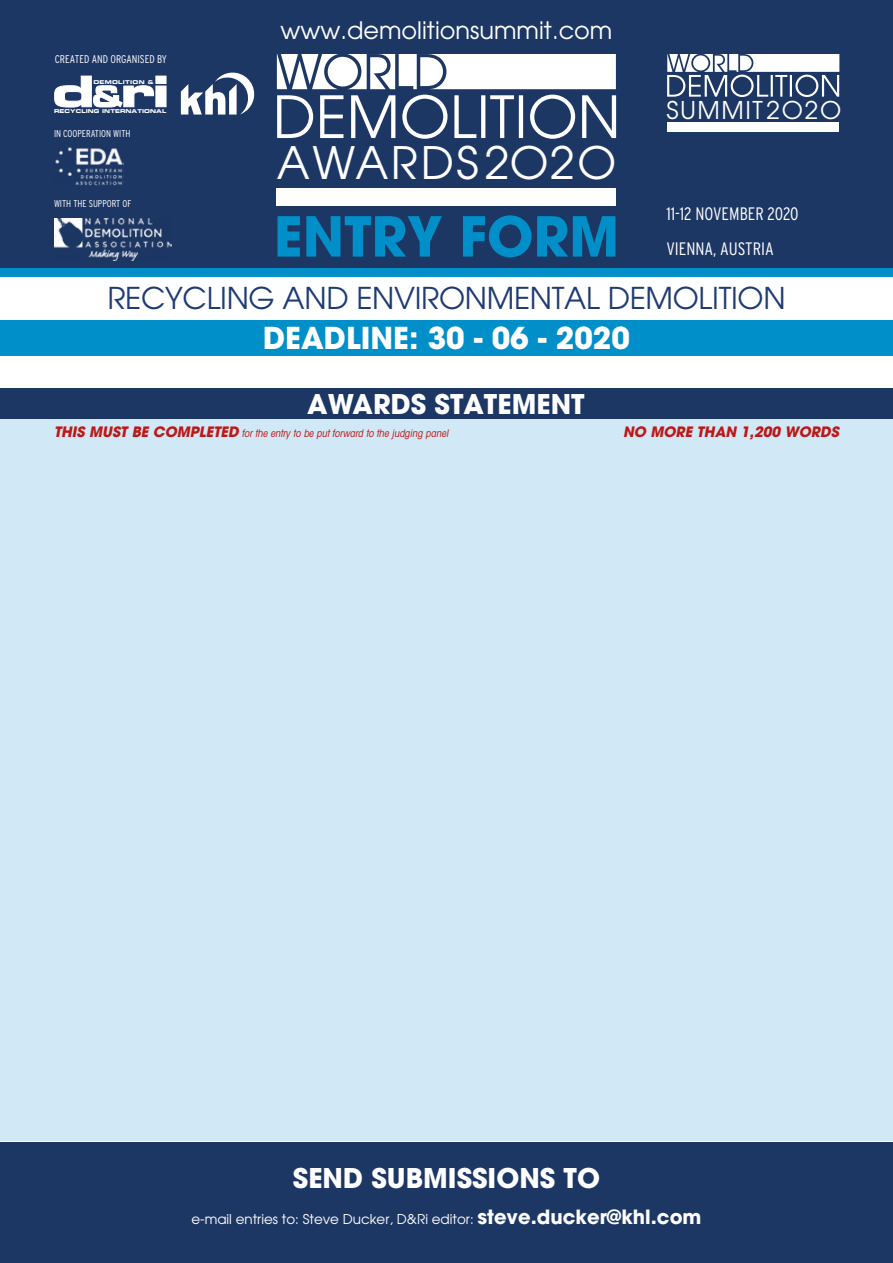
<style>
.page{position:relative;width:893px;height:1263px;background:#fff}
.page>*{position:absolute;margin:0;border:0;box-sizing:border-box;transform-origin:0 0}
.t1{font:700 54.6px "Avant Garde";color:#008fc8}
.t2{font:44.55px "Avant Garde";letter-spacing:.06em;color:#fff}
.t3{font:30px "Avant Garde";letter-spacing:-.01em;color:#1e3b75}
.t4{font:700 30px "Avant Garde";color:#fff}
.t5{font:700 27px "Avant Garde";color:#fff}
.t6{font:24.45px "Avant Garde";letter-spacing:.065em;color:#fff}
.t7{font:24px "Avant Garde";color:#fff}
.t8{font:300 condensed 18px "Interstate";color:#fff}
.t9{font:italic 700 14.25px "Avant Garde";color:#be1716}
.t10{font:13.5px "Avant Garde";color:#fff}
.t11{font:300 condensed 11.25px "Interstate";color:#fff}
.t12{font:italic condensed 10.5px "Avant Garde";color:#be1716}
.t13{font:300 condensed 9.9px "Interstate";color:#fff}
.t14{font:5.25px "Eurostile Bold Extended Two";letter-spacing:.01em;color:#fff}
.t15{font:5.25px "Eurostile Bold Extended Two";letter-spacing:.055em;color:#fff}
.s1{font-weight:700;font-stretch:normal;font-size:14.25px}
.s2{font-weight:700;font-size:19.5px}
</style>
<div class="page">
<div style="left:0;top:320px;width:893px;height:36px;background:#008fc8"></div>
<div style="left:0;top:0;width:893px;height:270px;background:#1d3765"></div>
<div style="left:0;top:268px;width:893px;height:8px;background:#008fc8"></div>
<div style="left:277px;top:188px;width:339px;height:17px;background:#fff"></div>
<svg style="left:277px;top:54px;width:339px;height:35px;background:#dfe2e9"></svg>
<svg style="left:277px;top:95px;width:339px;height:44px"></svg>
<div style="left:0;top:1142px;width:893px;height:121px;background:#1d3765"></div>
<div style="left:667px;top:122px;width:172px;height:9px;background:#fff"></div>
<svg style="left:667px;top:54px;width:172px;height:43px"></svg>
<svg style="left:54px;top:75px;width:113px;height:33px"></svg>
<svg style="left:181px;top:72px;width:74px;height:43px"></svg>
<img style="left:54px;top:219px;width:117px;height:41px">
<img style="left:55px;top:147px;width:68px;height:39px">
<div style="left:0;top:417px;width:893px;height:724px;background:#d1e8f6"></div>
<div style="left:0;top:389px;width:893px;height:30px;background:#1d3765"></div>
<p class="t11" style="left:55px;top:52px;width:114px">CREATED AND ORGANISED BY</p>
<p class="t15" style="left:93px;top:78px;width:62px">DEMOLITION &amp;</p>
<p class="t14" style="left:54px;top:107px;width:114px">RECYCLING INTERNATIONAL</p>
<p class="t13" style="left:54px;top:128px;width:78px">IN COOPERATION WITH</p>
<p class="t13" style="left:54px;top:198px;width:79px">WITH THE SUPPORT OF</p>
<h3 class="t7" style="left:280px;top:16px;width:333px">www.demolitionsummit.com</h3>
<h2 class="t2" style="left:277px;top:135px;width:341px">AWARDS2O2O</h2>
<h1 class="t1" style="left:274px;top:201px;width:347px">ENTRY FORM</h1>
<h3 class="t6" style="left:666px;top:95px;width:176px">SUMMIT2O2O</h3>
<h3 class="t8" style="left:666px;top:203px;width:134px">11-12 NOVEMBER 2020</h3>
<h3 class="t8" style="left:666px;top:237px;width:109px">VIENNA, AUSTRIA</h3>
<h3 class="t3" style="left:107px;top:280px;width:680px">RECYCLING AND ENVIRONMENTAL DEMOLITION</h3>
<h3 class="t4" style="left:263px;top:319px;width:368px">DEADLINE: 30 - 06 - 2020</h3>
<h3 class="t5" style="left:307px;top:387px;width:279px">AWARDS STATEMENT</h3>
<p class="t12" style="left:54px;top:427px;width:398px"><span class="s1">THIS MUST BE COMPLETED</span> for the entry to be put forward to the j udging panel</p>
<h3 class="t9" style="left:623px;top:422px;width:221px">NO MORE THAN 1,200 WORDS</h3>
<h3 class="t5" style="left:293px;top:1161px;width:309px">SEND SUBMISSIONS TO</h3>
<p class="t10" style="left:191px;top:1211px;width:512px">e-mail entries to: Steve Ducker, D&amp;Ri editor: <span class="s2">steve.ducker@khl.com</span></p>
</div>
